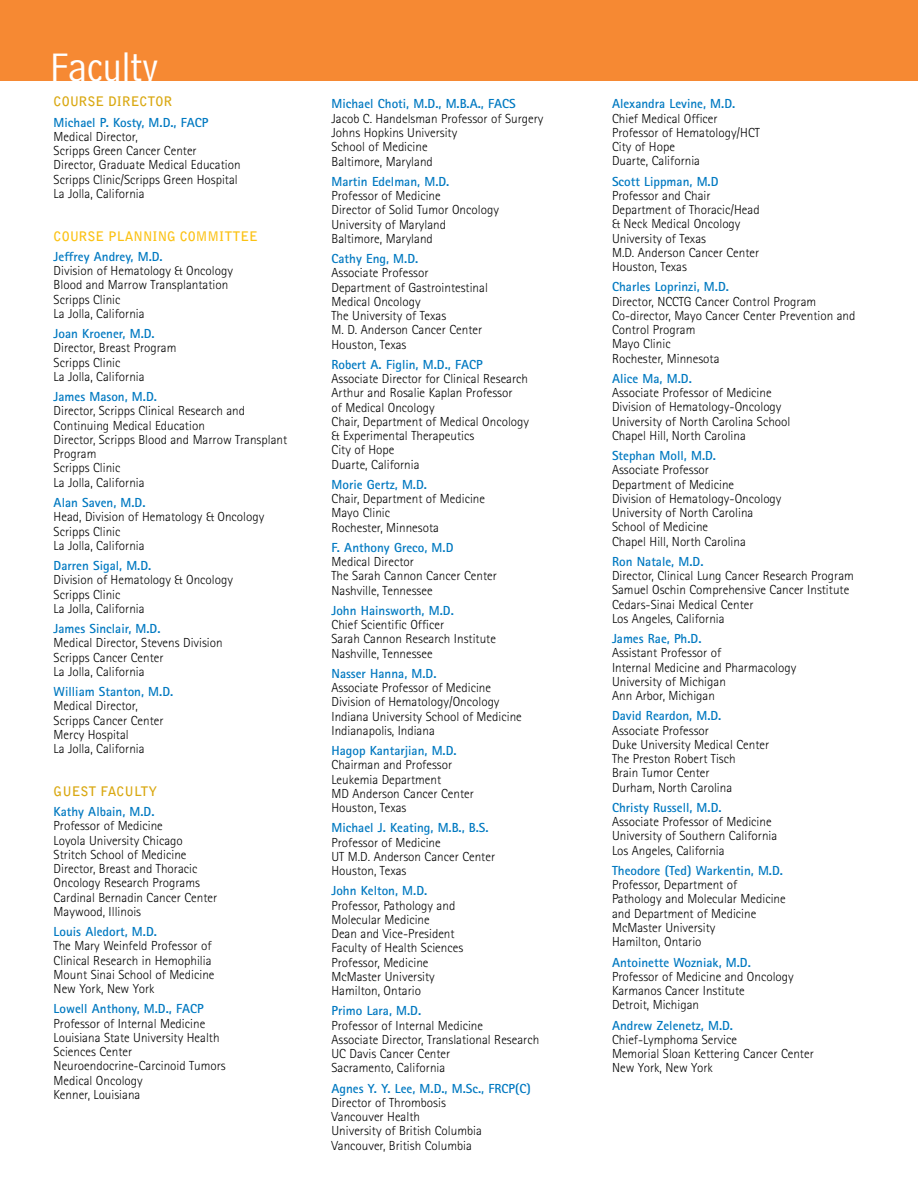
<style>
.page{position:relative;width:918px;height:1188px;background:#fff}
.page>*{position:absolute;margin:0;border:0;box-sizing:border-box;transform-origin:0 0}
.t1{font:42px "Bell Centennial Address";color:#fff}
.t2{font:300 13.2px/14.2px "Rotis Sans Serif";color:#000}
.t3{font:700 13.2px "Rotis Sans Serif";color:#0079c1}
.t4{font:700 13.2px "Bell Gothic";color:#d9a811}
.t5{font:700 13.2px "Bell Gothic";color:#fbc112}
</style>
<div class="page">
<div style="left:0;top:0;width:918px;height:80px;background:#f68933"></div>
<h1 class="t1" style="left:50px;top:43px;width:110px">Faculty</h1>
<p class="t4" style="left:54px;top:94px;width:120px">COURSE DIRECTOR</p>
<p class="t3" style="left:54px;top:114px;width:156px">Michael P. Kosty, M.D., FACP</p>
<p class="t2" style="left:54px;top:129px;width:189px">Medical Director,<br>Scripps Green Cancer Center<br>Director, Graduate Medical Education<br>Scripps Clinic/Scripps Green Hospital<br>La Jolla, California</p>
<p class="t5" style="left:54px;top:228px;width:206px">COURSE PLANNING COMMITTEE</p>
<p class="t3" style="left:54px;top:248px;width:111px">Jeffrey Andrey, M.D.</p>
<p class="t2" style="left:54px;top:264px;width:181px">Division of Hematology &amp; Oncology<br>Blood and Marrow Transplantation<br>Scripps Clinic<br>La Jolla, California</p>
<p class="t3" style="left:54px;top:325px;width:103px">Joan Kroener, M.D.</p>
<p class="t2" style="left:54px;top:341px;width:124px">Director, Breast Program<br>Scripps Clinic<br>La Jolla, California</p>
<p class="t3" style="left:54px;top:388px;width:105px">James Mason, M.D.</p>
<p class="t2" style="left:54px;top:404px;width:235px">Director, Scripps Clinical Research and<br>Continuing Medical Education<br>Director, Scripps Blood and Marrow Transplant<br>Program<br>Scripps Clinic<br>La Jolla, California</p>
<p class="t3" style="left:54px;top:494px;width:93px">Alan Saven, M.D.</p>
<p class="t2" style="left:54px;top:510px;width:212px">Head, Division of Hematology &amp; Oncology<br>Scripps Clinic<br>La Jolla, California</p>
<p class="t3" style="left:54px;top:557px;width:99px">Darren Sigal, M.D.</p>
<p class="t2" style="left:54px;top:573px;width:181px">Division of Hematology &amp; Oncology<br>Scripps Clinic<br>La Jolla, California</p>
<p class="t3" style="left:54px;top:620px;width:108px">James Sinclair, M.D.</p>
<p class="t2" style="left:54px;top:636px;width:171px">Medical Director, Stevens Division<br>Scripps Cancer Center<br>La Jolla, California</p>
<p class="t3" style="left:54px;top:683px;width:121px">William Stanton, M.D.</p>
<p class="t2" style="left:54px;top:699px;width:112px">Medical Director,<br>Scripps Cancer Center<br>Mercy Hospital<br>La Jolla, California</p>
<p class="t4" style="left:54px;top:783px;width:105px">G UEST FAC ULTY</p>
<p class="t3" style="left:54px;top:803px;width:102px">Kathy Albain, M.D.</p>
<p class="t2" style="left:54px;top:819px;width:165px">Professor of Medicine<br>Loyola University Chicago<br>Stritch School of Medicine<br>Director, Breast and Thoracic<br>Oncology Research Programs<br>Cardinal Bernadin Cancer Center<br>Maywood, Illinois</p>
<p class="t3" style="left:54px;top:923px;width:105px">Louis Aledort, M.D.</p>
<p class="t2" style="left:54px;top:939px;width:162px">The Mary Weinfeld Professor of<br>Clinical Research in Hemophilia<br>Mount Sinai School of Medicine<br>New York, New York</p>
<p class="t3" style="left:54px;top:1001px;width:152px">Lowell Anthony, M.D., FACP</p>
<p class="t2" style="left:54px;top:1016px;width:174px">Professor of Internal Medicine<br>Louisiana State University Health<br>Sciences Center<br>Neuroendocrine-Carcinoid Tumors<br>Medical Oncology<br>Kenner, Louisiana</p>
<p class="t3" style="left:332px;top:96px;width:186px">Michael Choti, M.D., M.B.A., FACS</p>
<p class="t2" style="left:332px;top:111px;width:214px">Jacob C. Handelsman Professor of Surgery<br>Johns Hopkins University<br>School of Medicine<br>Baltimore, Maryland</p>
<p class="t3" style="left:332px;top:173px;width:119px">Martin Edelman, M.D.</p>
<p class="t2" style="left:332px;top:188px;width:169px">Professor of Medicine<br>Director of Solid Tumor Oncology<br>University of Maryland<br>Baltimore, Maryland</p>
<p class="t3" style="left:332px;top:250px;width:88px">Cathy Eng, M.D.</p>
<p class="t2" style="left:332px;top:266px;width:158px">Associate Professor<br>Department of Gastrointestinal<br>Medical Oncology<br>The University of Texas<br>M. D. Anderson Cancer Center<br>Houston, Texas</p>
<p class="t3" style="left:332px;top:356px;width:153px">Robert A. Figlin, M.D., FACP</p>
<p class="t2" style="left:332px;top:371px;width:199px">Associate Director for Clinical Research<br>Arthur and Rosalie Kaplan Professor<br>of Medical Oncology<br>Chair, Department of Medical Oncology &amp; Experimental Therapeutics<br>City of Hope<br>Duarte, California</p>
<p class="t3" style="left:332px;top:476px;width:97px">Morie Gertz, M.D.</p>
<p class="t2" style="left:332px;top:492px;width:155px">Chair, Department of Medicine<br>Mayo Clinic<br>Rochester, Minnesota</p>
<p class="t3" style="left:332px;top:539px;width:123px">F. Anthony Greco, M.D</p>
<p class="t2" style="left:332px;top:555px;width:167px">Medical Director<br>The Sarah Cannon Cancer Center<br>Nashville, Tennessee</p>
<p class="t3" style="left:332px;top:602px;width:124px">John Hainsworth, M.D.</p>
<p class="t2" style="left:332px;top:618px;width:166px">Chief Scientific Officer<br>Sarah Cannon Research Institute<br>Nashville, Tennessee</p>
<p class="t3" style="left:332px;top:665px;width:107px">Nasser Hanna, M.D.</p>
<p class="t2" style="left:332px;top:681px;width:192px">Associate Professor of Medicine<br>Division of Hematology/Oncology<br>Indiana University School of Medicine<br>Indianapolis, Indiana</p>
<p class="t3" style="left:332px;top:742px;width:127px">Hagop Kantarjian, M.D.</p>
<p class="t2" style="left:332px;top:758px;width:144px">Chairman and Professor<br>Leukemia Department<br>MD Anderson Cancer Center<br>Houston, Texas</p>
<p class="t3" style="left:332px;top:820px;width:159px">Michael J. Keating, M.B., B.S.</p>
<p class="t2" style="left:332px;top:835px;width:165px">Professor of Medicine<br>UT M.D. Anderson Cancer Center<br>Houston, Texas</p>
<p class="t3" style="left:332px;top:883px;width:97px">John Kelton, M.D.</p>
<p class="t2" style="left:332px;top:898px;width:133px">Professor, Pathology and<br>Molecular Medicine<br>Dean and Vice-President<br>Faculty of Health Sciences<br>Professor, Medicine<br>McMaster University<br>Hamilton, Ontario</p>
<p class="t3" style="left:332px;top:1003px;width:91px">Primo Lara, M.D.</p>
<p class="t2" style="left:332px;top:1018px;width:209px">Professor of Internal Medicine<br>Associate Director, Translational Research<br>UC Davis Cancer Center<br>Sacramento, California</p>
<p class="t3" style="left:332px;top:1080px;width:201px">Agnes Y. Y. Lee, M.D., M.Sc., FRCP(C)</p>
<p class="t2" style="left:332px;top:1095px;width:152px">Director of Thrombosis<br>Vancouver Health<br>University of British Columbia<br>Vancouver, British Columbia</p>
<p class="t3" style="left:612px;top:95px;width:125px">Alexandra Levine, M.D.</p>
<p class="t2" style="left:612px;top:111px;width:149px">Chief Medical Officer<br>Professor of Hematology/HCT<br>City of Hope<br>Duarte, California</p>
<p class="t3" style="left:612px;top:173px;width:108px">Scott Lippman, M.D</p>
<p class="t2" style="left:612px;top:188px;width:149px">Professor and Chair<br>Department of Thoracic/Head &amp; Neck Medical Oncology<br>University of Texas<br>M.D. Anderson Cancer Center<br>Houston, Texas</p>
<p class="t3" style="left:612px;top:279px;width:118px">Charles Loprinzi, M.D.</p>
<p class="t2" style="left:612px;top:294px;width:245px">Director, NCCTG Cancer Control Program<br>Co-director, Mayo Cancer Center Prevention and<br>Control Program<br>Mayo Clinic<br>Rochester, Minnesota</p>
<p class="t3" style="left:612px;top:370px;width:81px">Alice Ma, M.D.</p>
<p class="t2" style="left:612px;top:386px;width:180px">Associate Professor of Medicine Division of Hematology-Oncology University of North Carolina School Chapel Hill, North Carolina</p>
<p class="t3" style="left:612px;top:447px;width:106px">Stephan Moll, M.D.</p>
<p class="t2" style="left:612px;top:463px;width:171px">Associate Professor<br>Department of Medicine<br>Division of Hematology-Oncology<br>University of North Carolina<br>School of Medicine<br>Chapel Hill, North Carolina</p>
<p class="t3" style="left:612px;top:553px;width:93px">Ron Natale, M.D.</p>
<p class="t2" style="left:612px;top:569px;width:243px">Director, Clinical Lung Cancer Research Program Samuel Oschin Comprehensive Cancer Institute Cedars-Sinai Medical Center<br>Los Angeles, California</p>
<p class="t3" style="left:612px;top:630px;width:91px">James Rae, Ph.D.</p>
<p class="t2" style="left:612px;top:646px;width:186px">Assistant Professor of<br>Internal Medicine and Pharmacology<br>University of Michigan<br>Ann Arbor, Michigan</p>
<p class="t3" style="left:612px;top:708px;width:111px">David Reardon, M.D.</p>
<p class="t2" style="left:612px;top:723px;width:159px">Associate Professor<br>Duke University Medical Center<br>The Preston Robert Tisch<br>Brain Tumor Center<br>Durham, North Carolina</p>
<p class="t3" style="left:612px;top:799px;width:111px">Christy Russell, M.D.</p>
<p class="t2" style="left:612px;top:815px;width:167px">Associate Professor of Medicine<br>University of Southern California<br>Los Angeles, California</p>
<p class="t3" style="left:612px;top:862px;width:173px">Theodore (Ted) Warkentin, M.D.</p>
<p class="t2" style="left:612px;top:878px;width:175px">Professor, Department of<br>Pathology and Molecular Medicine and Department of Medicine<br>McMaster University<br>Hamilton, Ontario</p>
<p class="t3" style="left:612px;top:954px;width:140px">Antoinette Wozniak, M.D.</p>
<p class="t2" style="left:612px;top:969px;width:183px">Professor of Medicine and Oncology<br>Karmanos Cancer Institute<br>Detroit, Michigan</p>
<p class="t3" style="left:612px;top:1017px;width:123px">Andrew Zelenetz, M.D.</p>
<p class="t2" style="left:612px;top:1032px;width:203px">Chief-Lymphoma Service<br>Memorial Sloan Kettering Cancer Center<br>New York, New York</p>
</div>
